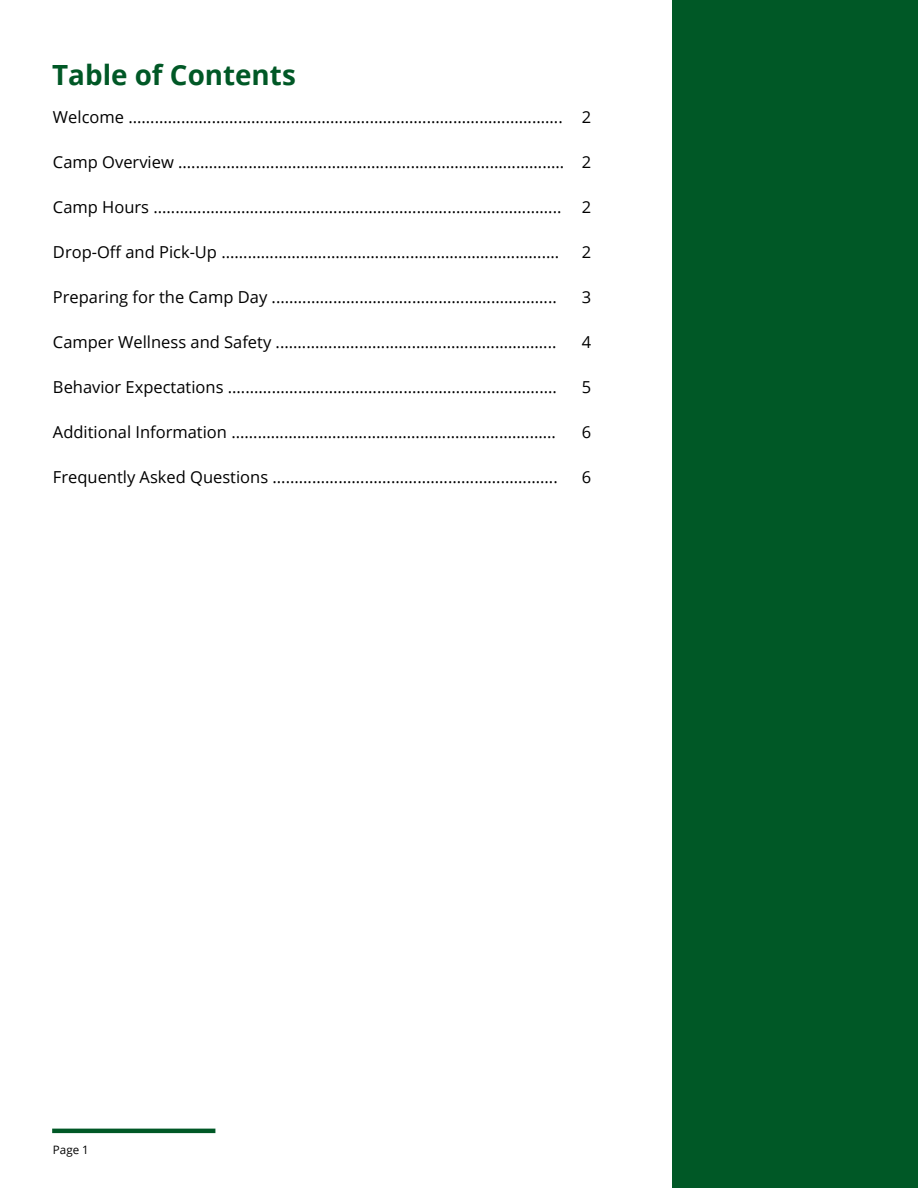
<style>
.page{position:relative;width:918px;height:1188px;background:#fff}
.page>*{position:absolute;margin:0;border:0;box-sizing:border-box;transform-origin:0 0}
.t1{font:700 27.75px "Open Sans";color:#005826}
.t2{font:16.5px "Open Sans";color:#000}
.t3{font:11.55px "Open Sans";color:#000}
</style>
<div class="page">
<div style="left:672px;top:0;width:246px;height:1188px;background:#005826"></div>
<hr style="left:52px;top:1129px;width:163px;height:4px;background:#005826">
<h1 class="t1" style="left:52px;top:55px;width:245px">Table of Contents</h1>
<h2 class="t2" style="left:53px;top:106px;width:511px">Welcome ...................................................................................................</h2>
<h2 class="t2" style="left:53px;top:151px;width:513px">Camp Overview ........................................................................................</h2>
<h2 class="t2" style="left:53px;top:196px;width:510px">Camp Hours .............................................................................................</h2>
<h2 class="t2" style="left:53px;top:241px;width:508px">Drop-Off and Pick-Up .............................................................................</h2>
<h2 class="t2" style="left:53px;top:286px;width:505px">Preparing for the Camp Day .................................................................</h2>
<h2 class="t2" style="left:53px;top:331px;width:505px">Camper Wellness and Safety ................................................................</h2>
<h2 class="t2" style="left:53px;top:376px;width:505px">Behavior Expectations ...........................................................................</h2>
<h2 class="t2" style="left:53px;top:421px;width:505px">Additional Information ..........................................................................</h2>
<h2 class="t2" style="left:53px;top:466px;width:506px">Frequently Asked Questions .................................................................</h2>
<h2 class="t2" style="left:582px;top:106px;width:11px">2</h2>
<h2 class="t2" style="left:582px;top:151px;width:11px">2</h2>
<h2 class="t2" style="left:582px;top:196px;width:11px">2</h2>
<h2 class="t2" style="left:582px;top:241px;width:11px">2</h2>
<h2 class="t2" style="left:582px;top:286px;width:11px">3</h2>
<h2 class="t2" style="left:582px;top:331px;width:11px">4</h2>
<h2 class="t2" style="left:582px;top:376px;width:11px">5</h2>
<h2 class="t2" style="left:582px;top:421px;width:11px">6</h2>
<p class="t2" style="left:582px;top:466px;width:11px">6</p>
<h2 class="t3" style="left:53px;top:1141px;width:37px">Page 1</h2>
</div>
